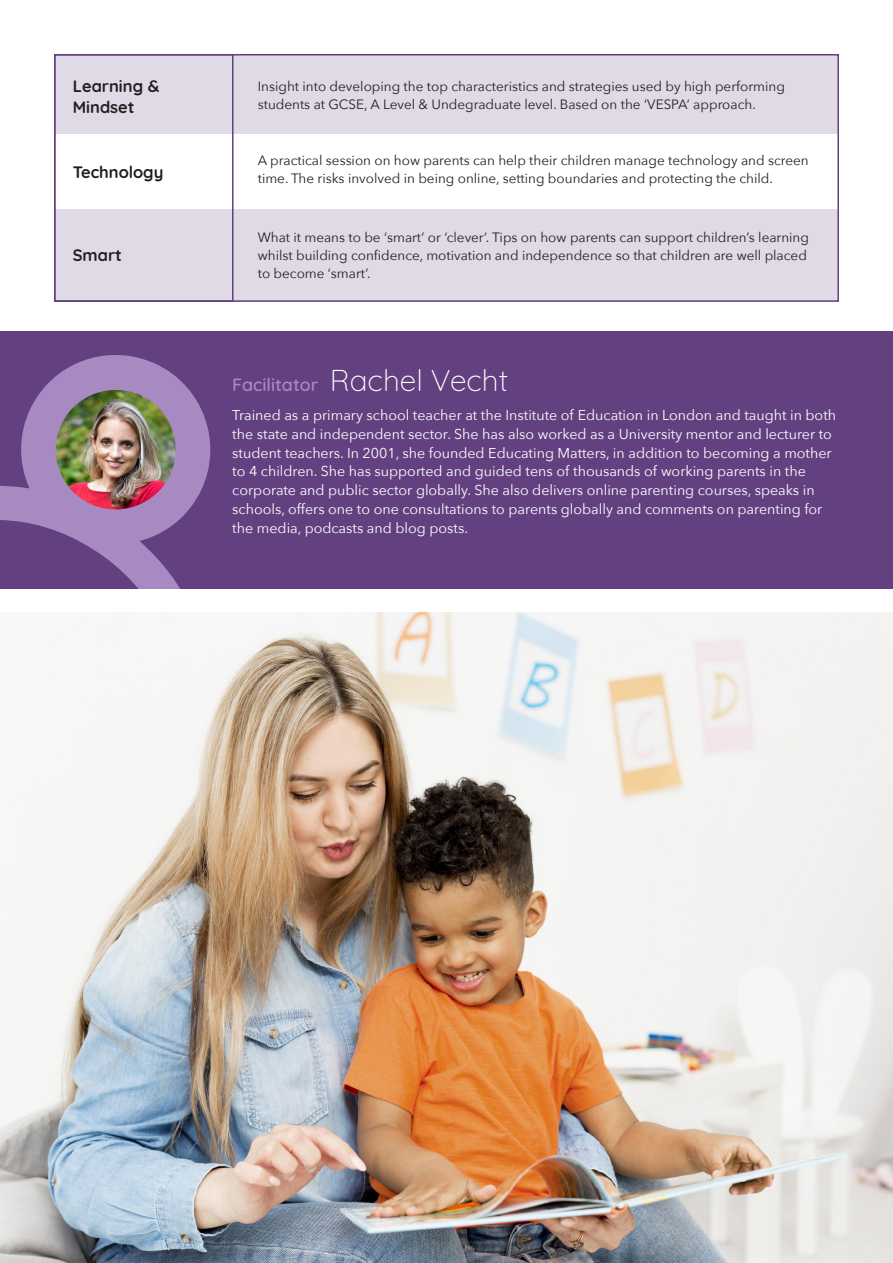
<style>
.page{position:relative;width:893px;height:1263px;background:#fff}
.page>*{position:absolute;margin:0;border:0;box-sizing:border-box;transform-origin:0 0}
.t1{font:300 30px "Quicksand";color:#fff}
.t2{font:500 18px "Quicksand";color:#a88ac2}
.t3{font:700 16.5px "Quicksand";color:#231f20}
.t4{font:14.25px/18.8px "Avenir Next";color:#fff}
.t5{font:13.5px/18px "Avenir Next";color:#231f20}
</style>
<div class="page">
<div style="left:0;top:332px;width:893px;height:257px;background:#634080"></div>
<img style="left:0;top:355px;width:211px;height:234px">
<div style="left:54px;top:209px;width:785px;height:93px;background:#e0d9e6"></div>
<div style="left:54px;top:54px;width:785px;height:79px;background:#e0d9e6"></div>
<div style="left:54px;top:54px;width:785px;height:248px;border:2px solid #634080"></div>
<div style="left:54px;top:54px;width:180px;height:248px;border:2px solid #634080"></div>
<img style="left:0;top:612px;width:893px;height:651px">
<p class="t3" style="left:73px;top:72px;width:88px">Learning &amp;</p>
<p class="t3" style="left:73px;top:93px;width:63px">Mindset</p>
<p class="t3" style="left:73px;top:158px;width:92px">Technology</p>
<p class="t3" style="left:73px;top:241px;width:51px">Smart</p>
<p class="t5" style="left:258px;top:76px;width:529px">Insight into developing the top characteristics and strategies used by high performing students at GCSE, A Level &amp; Undegraduate level. Based on the ‘VESPA’ approach.</p>
<p class="t5" style="left:258px;top:151px;width:552px">A practical session on how parents can help their children manage technology and screen time. The risks involved in being online, setting boundaries and protecting the child.</p>
<p class="t5" style="left:258px;top:227px;width:553px">What it means to be ‘smart’ or ‘clever’. Tips on how parents can support children’s learning whilst building confidence, motivation and independence so that children are well placed to become ‘smart’.</p>
<p class="t2" style="left:232px;top:371px;width:87px">Facilitator</p>
<p class="t1" style="left:330px;top:357px;width:180px">Rachel Vecht</p>
<p class="t4" style="left:232px;top:405px;width:605px">Trained as a primary school teacher at the Institute of Education in London and taught in both the state and independent sector. She has also worked as a University mentor and lecturer to student teachers. In 2001, she founded Educating Matters, in addition to becoming a mother to 4 children. She has supported and guided tens of thousands of working parents in the corporate and public sector globally. She also delivers online parenting courses, speaks in schools, offers one to one consultations to parents globally and comments on parenting for the media, podcasts and blog posts.</p>
</div>
